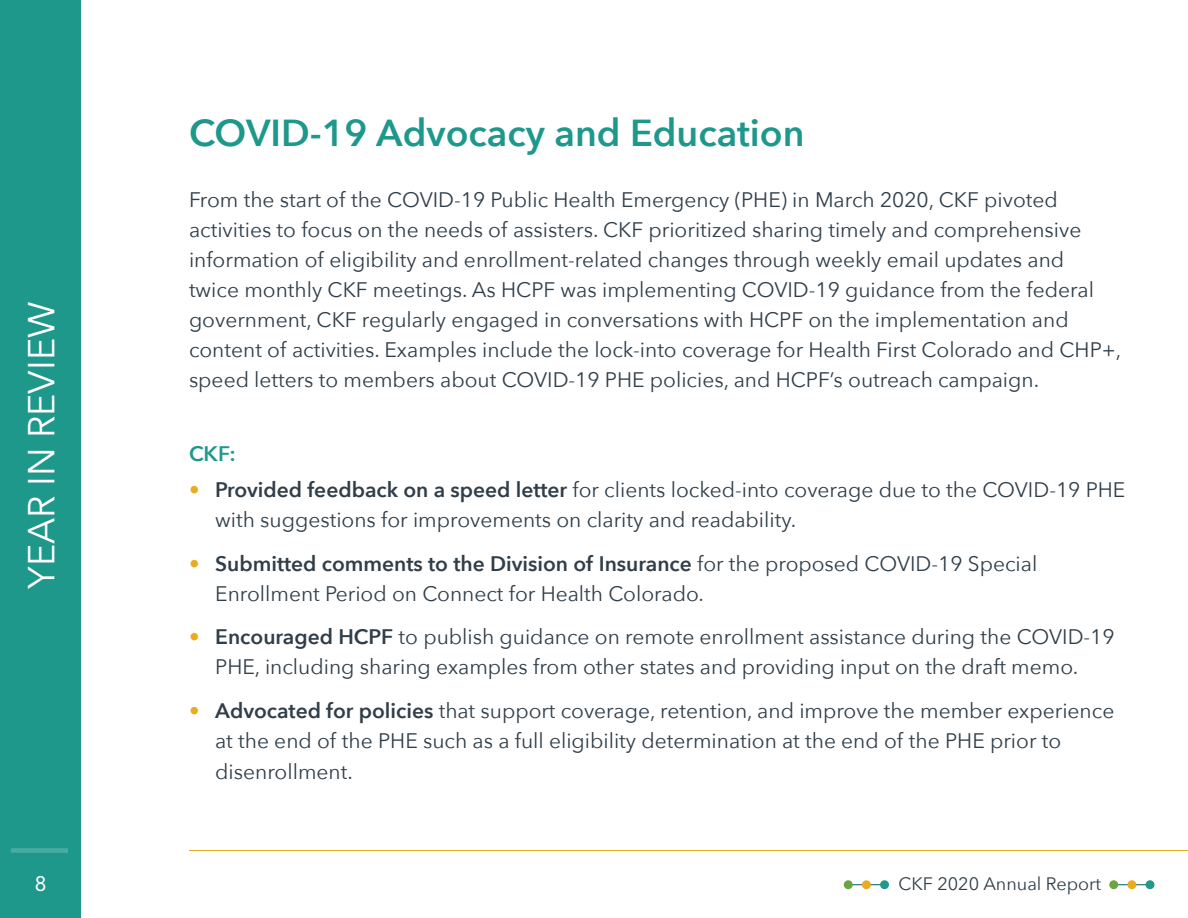
<style>
.page{position:relative;width:1188px;height:918px;background:#fff}
.page>*{position:absolute;margin:0;border:0;box-sizing:border-box;transform-origin:0 0}
.t1{font:600 37.5px "Avenir Next";color:#1e988a}
.t2{font:37.5px "Avenir Next";color:#fff}
.t3{font:21px/30px "Avenir Next";color:#303e49}
.t4{font:600 21px "Avenir Next";color:#1e988a}
.t5{font:21px "Avenir";color:#fff}
.t6{font:18px "Avenir Next";color:#303e49}
.s1{color:#ebab21}
.s2{font-weight:600}
</style>
<div class="page">
<div style="left:0;top:0;width:81px;height:918px;background:#1e988a"></div>
<div style="left:11px;top:848px;width:57px;height:5px;background:#4aaca0"></div>
<hr style="left:847px;top:884px;width:36px;height:1px;background:#016168">
<div style="left:844px;top:880px;width:9px;height:9px;background:#6ba442;border-radius:50%"></div>
<div style="left:862px;top:880px;width:9px;height:9px;background:#ebaa21;border-radius:50%"></div>
<div style="left:880px;top:880px;width:9px;height:9px;background:#20998b;border-radius:50%"></div>
<hr style="left:1113px;top:884px;width:36px;height:1px;background:#016168">
<div style="left:1109px;top:880px;width:9px;height:9px;background:#6ba442;border-radius:50%"></div>
<div style="left:1127px;top:880px;width:9px;height:9px;background:#ebaa21;border-radius:50%"></div>
<div style="left:1146px;top:880px;width:9px;height:9px;background:#20998b;border-radius:50%"></div>
<hr style="left:189px;top:850px;width:999px;height:1px;background:#ebab21">
<h1 class="t2" style="left:10px;top:589px;width:289px;rotate:-90deg">YEAR IN REVIEW</h1>
<h1 class="t1" style="left:189px;top:100px;width:617px">COVID-19 Advocacy and Education</h1>
<p class="t3" style="left:189px;top:184px;width:934px">From the start of the COVID-19 Public Health Emergency (PHE) in March 2020, CKF pivoted activities to focus on the needs of assisters. CKF prioritized sharing timely and comprehensive information of eligibility and enrollment-related changes through weekly email updates and<br>twice monthly CKF meetings. As HCPF was implementing COVID-19 guidance from the federal government, CKF regularly engaged in conversations with HCPF on the implementation and content of activities. Examples include the lock-into coverage for Health First Colorado and CHP+, speed letters to members about COVID-19 PHE policies, and HCPF’s outreach campaign.</p>
<p class="t4" style="left:189px;top:435px;width:48px">CKF:</p>
<p class="t3" style="left:215px;top:474px;width:912px;text-indent:-26px"><span class="s1">•</span> <span class="s2">Provided feedback on a speed letter</span> for clients locked-into coverage due to the COVID-19 PHE with suggestions for improvements on clarity and readability.</p>
<p class="t3" style="left:215px;top:548px;width:824px;text-indent:-26px"><span class="s1">•</span> <span class="s2">Submitted comments to the Division of Insurance</span> for the proposed COVID-19 Special<br>Enrollment Period on Connect for Health Colorado.</p>
<p class="t3" style="left:189px;top:621px;width:927px;text-align:center"><span class="s1">•</span> <span class="s2">Encouraged HCPF</span> to publish guidance on remote enrollment assistance during the COVID-19<br>PHE, including sharing examples from other states and providing input on the draft memo.</p>
<p class="t3" style="left:215px;top:694px;width:901px;line-height:30.8px;text-indent:-26px"><span class="s1">•</span> <span class="s2">Advocated for policies</span> that support coverage, retention, and improve the member experience at the end of the PHE such as a full eligibility determination at the end of the PHE prior to disenrollment.</p>
<p class="t5" style="left:35px;top:871px;width:13px">8</p>
<p class="t6" style="left:899px;top:869px;width:204px">CKF 2020 Annual Report</p>
</div>
